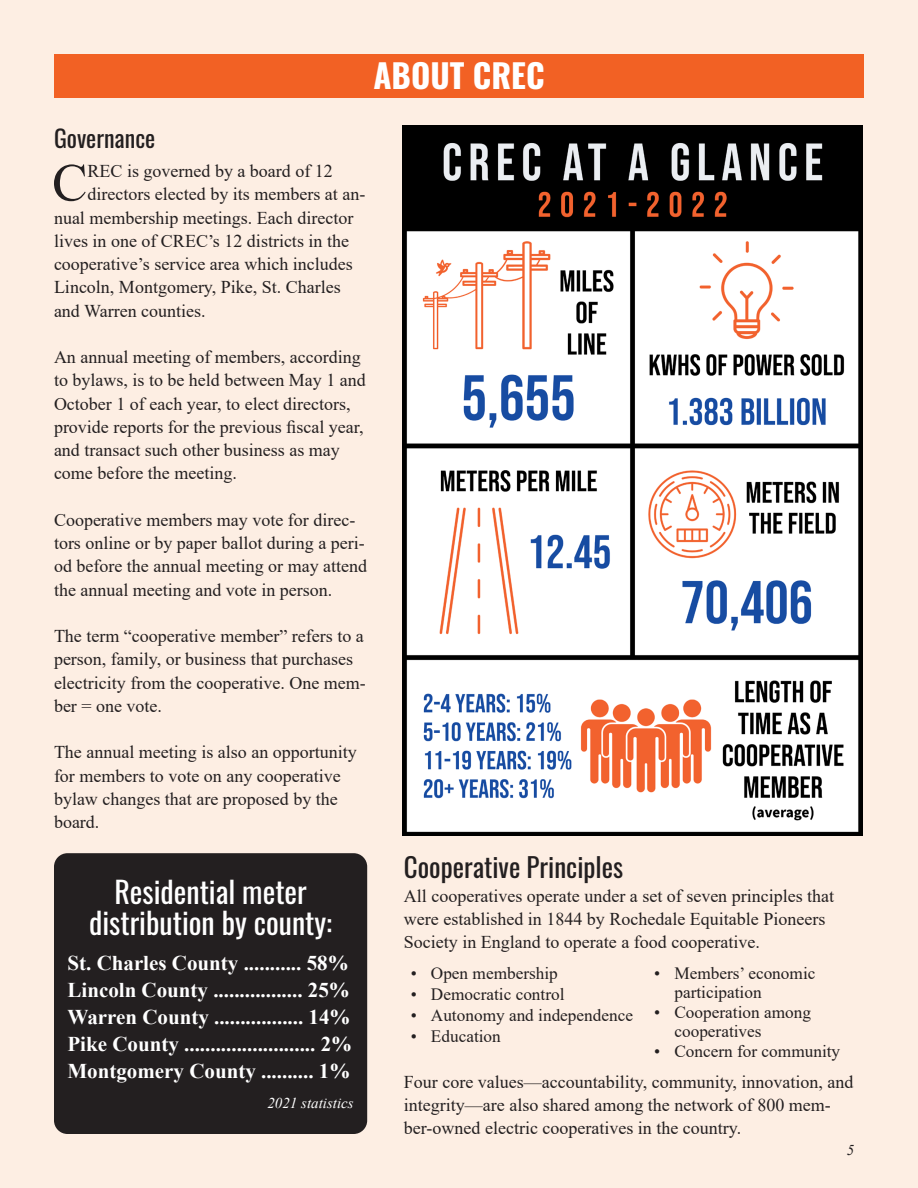
<style>
.page{position:relative;width:918px;height:1188px;background:#fdeee3}
.page>*{position:absolute;margin:0;border:0;box-sizing:border-box;transform-origin:0 0}
.t1{font:53.1px "Times New Roman";color:#231f20}
.t2{font:700 33px "Oswald";color:#fff}
.t3{font:30px "Oswald";color:#fff}
.t4{font:27px "Oswald";color:#231f20}
.t5{font:24px "Oswald";color:#231f20}
.t6{font:700 21px "Times New Roman";color:#fff}
.t7{font:18px/23.2px "Times New Roman";color:#231f20}
.t8{font:17.25px/19.5px "Times New Roman";color:#231f20}
.t9{font:italic 15px "Times New Roman";color:#fff}
.t10{font:italic 15px "Times New Roman";color:#231f20}
</style>
<div class="page">
<div style="left:54px;top:54px;width:810px;height:43px;background:#f26124"></div>
<img style="left:403px;top:125px;width:460px;height:711px">
<div style="left:54px;top:853px;width:313px;height:281px;background:#231f20;border-radius:14px"></div>
<p class="t2" style="left:373px;top:58px;width:173px">ABOUT CREC</p>
<p class="t5" style="left:54px;top:117px;width:103px">Governance</p>
<p class="t1" style="left:52px;top:145px;width:37px">C</p>
<p class="t7" style="left:88px;top:159px;width:247px">REC is governed by a board of 12</p>
<p class="t7" style="left:88px;top:182px;width:279px">directors elected by its members at an-</p>
<p class="t7" style="left:54px;top:205px;width:301px">nual membership meetings. Each director</p>
<p class="t7" style="left:54px;top:229px;width:297px">lives in one of CREC’s 12 districts in the</p>
<p class="t7" style="left:54px;top:252px;width:300px">cooperative’s service area which includes</p>
<p class="t7" style="left:54px;top:275px;width:288px">Lincoln, Montgomery, Pike, St. Charles</p>
<p class="t7" style="left:54px;top:298px;width:153px">and Warren counties.</p>
<p class="t7" style="left:54px;top:345px;width:313px">An annual meeting of members, according to bylaws, is to be held between May 1 and October 1 of each year, to elect directors, provide reports for the previous fiscal year, and transact such other business as may come before the meeting.</p>
<p class="t7" style="left:54px;top:508px;width:315px">Cooperative members may vote for direc&shy;tors online or by paper ballot during a peri&shy;od before the annual meeting or may attend the annual meeting and vote in person.</p>
<p class="t7" style="left:54px;top:624px;width:313px">The term “cooperative member” refers to a person, family, or business that purchases electricity from the cooperative. One mem&shy;ber = one vote.</p>
<p class="t7" style="left:54px;top:740px;width:304px">The annual meeting is also an opportunity for members to vote on any cooperative bylaw changes that are proposed by the board.</p>
<p class="t3" style="left:114px;top:865px;width:194px">Residential meter</p>
<p class="t3" style="left:89px;top:897px;width:244px">distribution by county:</p>
<p class="t6" style="left:68px;top:948px;width:283px">St. Charles County ........... 58%</p>
<p class="t6" style="left:68px;top:975px;width:284px">Lincoln County ................. 25%</p>
<p class="t6" style="left:68px;top:1002px;width:285px">Warren County ................. 14%</p>
<p class="t6" style="left:68px;top:1029px;width:286px">Pike County ......................... 2%</p>
<p class="t6" style="left:68px;top:1056px;width:284px">Montgomery County .......... 1%</p>
<p class="t9" style="left:267px;top:1093px;width:88px">2021 statistics</p>
<p class="t4" style="left:404px;top:843px;width:221px">Cooperative Principles</p>
<p class="t7" style="left:404px;top:883px;width:432px">All cooperatives operate under a set of seven principles that were established in 1844 by Rochedale Equitable Pioneers<br>Society in England to operate a food cooperative.</p>
<p class="t8" style="left:411px;top:962px;width:149px">• Open membership</p>
<p class="t8" style="left:411px;top:983px;width:155px">• Democratic control</p>
<p class="t8" style="left:411px;top:1004px;width:224px">• Autonomy and independence</p>
<p class="t8" style="left:411px;top:1025px;width:92px">• Education</p>
<p class="t8" style="left:674px;top:962px;width:142px;text-indent:-20px">• Members’ economic participation</p>
<p class="t8" style="left:674px;top:1001px;width:138px;text-indent:-20px">• Cooperation among cooperatives</p>
<p class="t8" style="left:654px;top:1040px;width:188px">• Concern for community</p>
<p class="t7" style="left:404px;top:1069px;width:451px">Four core values—accountability, community, innovation, and integrity—are also shared among the network of 800 mem&shy;ber-owned electric cooperatives in the country.</p>
<p class="t10" style="left:847px;top:1140px;width:9px">5</p>
</div>
